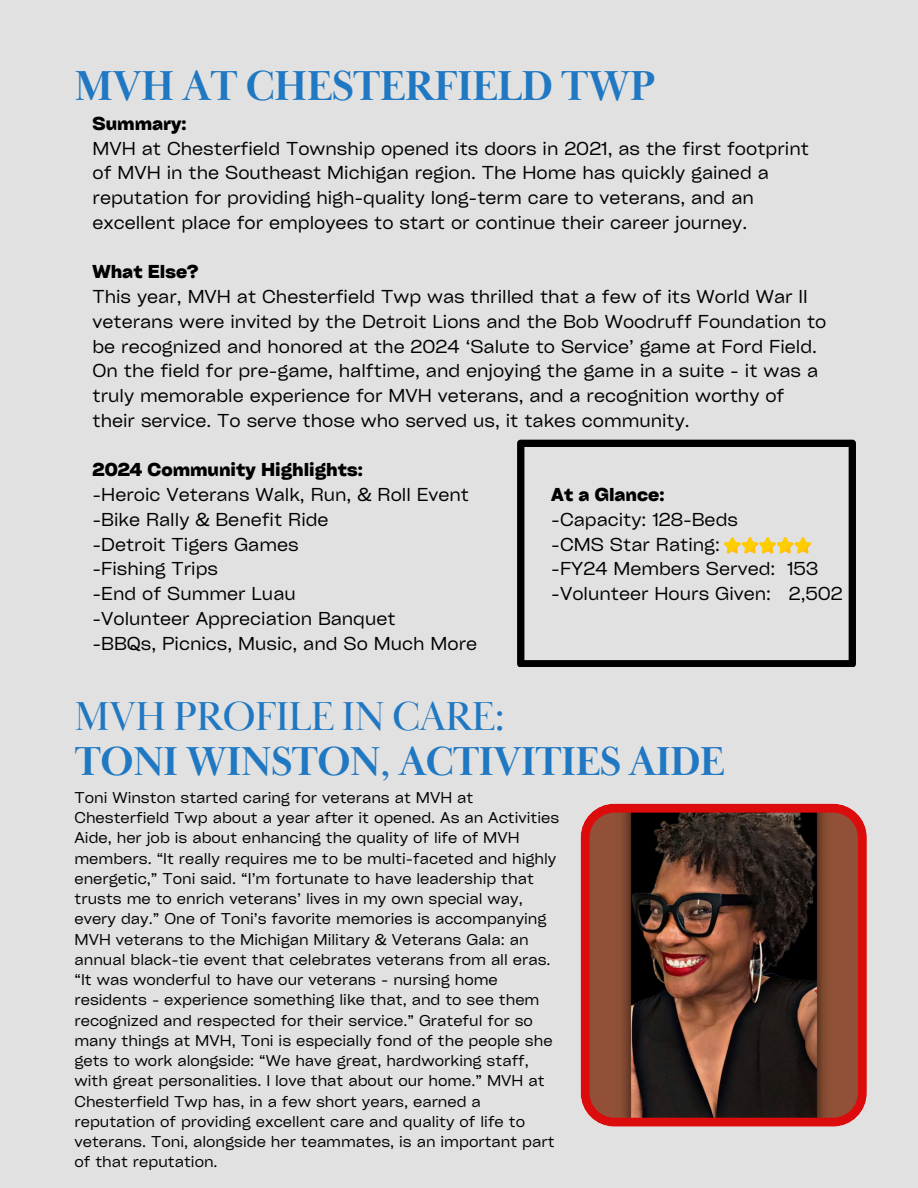
<style>
.page{position:relative;width:918px;height:1188px;background:#e1e1e1}
.page>*{position:absolute;margin:0;border:0;box-sizing:border-box;transform-origin:0 0}
.t1{font:700 43.05px "Baskerville Display PT";letter-spacing:-.03em;color:#2078c2}
.t2{font:700 41.55px/45px "Baskerville Display PT";letter-spacing:-.03em;color:#2078c2}
.t3{font:17.85px/24.8px "Cy Grotesk Key";color:#000001}
.t4{font:15px/20.2px "Cy Grotesk Key";color:#000001}
.s1{font-weight:700}
.s2{font-weight:400}
</style>
<div class="page">
<svg style="left:517px;top:440px;width:339px;height:227px"></svg>
<svg style="left:581px;top:804px;width:285px;height:323px"></svg>
<svg style="left:724px;top:537px;width:87px;height:17px"></svg>
<h3 class="t1" style="left:75px;top:60px;width:583px">MVH AT CHESTERFIELD TWP</h3>
<h1 class="t3" style="left:93px;top:110px;width:718px"><span class="s1">Summary:<br></span>MVH at Chesterfield Township opened its doors in 2021, as the first footprint of MVH in the Southeast Michigan region. The Home has quickly gained a reputation for providing high-quality long-term care to veterans, and an excellent place for employees to start or continue their career journey.</h1>
<h3 class="t3" style="left:93px;top:259px;width:735px"><span class="s1">What Else?<br></span>This year, MVH at Chesterfield Twp was thrilled that a few of its World War II veterans were invited by the Detroit Lions and the Bob Woodruff Foundation to be recognized and honored at the 2024 ‘Salute to Service’ game at Ford Field.<br>On the field for pre-game, halftime, and enjoying the game in a suite - it was a truly memorable experience for MVH veterans, and a recognition worthy of their service. To serve those who served us, it takes community.</h3>
<h3 class="t3" style="left:93px;top:457px;width:386px"><span class="s1">2024 Community Highlights:<br></span>-Heroic Veterans Walk, Run, &amp; Roll Event -Bike Rally &amp; Benefit Ride<br>-Detroit Tigers Games<br>-Fishing Trips<br>-End of Summer Luau<br>-Volunteer Appreciation Banquet<br>-BBQs, Picnics, Music, and So Much More</h3>
<h3 class="t3" style="left:551px;top:482px;width:293px"><span class="s1">At a Glance:<br></span>-Capacity: 128-Beds<br>-CMS Star Rating:<br>-FY24 Members Served: 153 -Volunteer Hours Given: 2,502</h3>
<p class="t2" style="left:75px;top:696px;width:652px"><span class="s2">MVH PROFILE IN CARE:<br></span>TONI WINSTON, ACTIVITIES AIDE</p>
<p class="t4" style="left:75px;top:787px;width:486px">Toni Winston started caring for veterans at MVH at Chesterfield Twp about a year after it opened. As an Activities Aide, her job is about enhancing the quality of life of MVH members. “It really requires me to be multi-faceted and highly energetic,” Toni said. “I’m fortunate to have leadership that trusts me to enrich veterans’ lives in my own special way, every day.” One of Toni’s favorite memories is accompanying MVH veterans to the Michigan Military &amp; Veterans Gala: an annual black-tie event that celebrates veterans from all eras. “It was wonderful to have our veterans - nursing home residents - experience something like that, and to see them recognized and respected for their service.” Grateful for so many things at MVH, Toni is especially fond of the people she gets to work alongside: “We have great, hardworking staff, with great personalities. I love that about our home.” MVH at Chesterfield Twp has, in a few short years, earned a reputation of providing excellent care and quality of life to veterans. Toni, alongside her teammates, is an important part of that reputation.</p>
</div>
